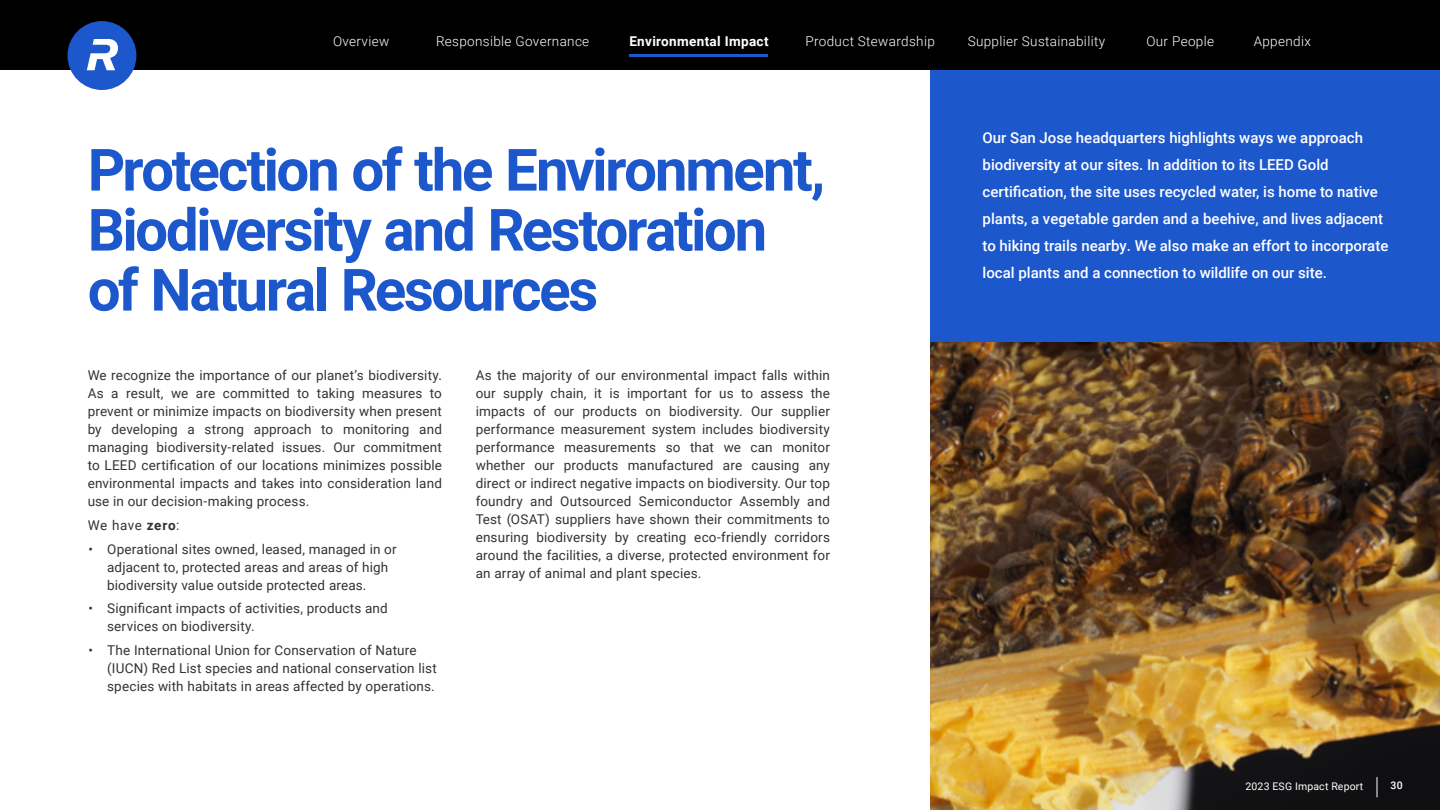
<style>
.page{position:relative;width:1440px;height:810px;background:#fff}
.page>*{position:absolute;margin:0;border:0;box-sizing:border-box;transform-origin:0 0}
.Infographic_Big_Number{font:700 58.35px/60px "Roboto";letter-spacing:-.04em;color:#1d57cc}
.Cover_H1{font:500 15px/27px "Roboto";color:#fff}
.BODY{font:13.5px/18px "Roboto";letter-spacing:.01em;color:#333}
.t1{font:300 13.5px "Roboto";letter-spacing:.025em;color:#fff}
.t2{font:700 13.5px "Roboto";letter-spacing:.025em;color:#fff}
.BODY-2{font:10.5px "Roboto";letter-spacing:.015em;color:#fff}
.NAVIGATION{font:500 10.5px "Roboto";color:#fff}
.s1{font-weight:700}
</style>
<div class="page">
<div style="left:0;top:0;width:1440px;height:70px;background:#000"></div>
<svg style="left:68px;top:21px;width:68px;height:69px"></svg>
<hr style="left:630px;top:54px;width:138px;height:2px;background:#1d57cc">
<img style="left:930px;top:342px;width:510px;height:468px">
<div style="left:930px;top:70px;width:510px;height:272px;background:#1d57cc"></div>
<svg style="left:1377px;top:777px;width:1px;height:20px"></svg>
<p class="t1" style="left:333px;top:32px;width:58px">Overview</p>
<p class="t1" style="left:436px;top:32px;width:155px">Responsible Governance</p>
<p class="t2" style="left:629px;top:32px;width:141px">Environmental Impact</p>
<p class="t1" style="left:806px;top:32px;width:131px">Product Stewardship</p>
<p class="t1" style="left:968px;top:32px;width:139px">Supplier Sustainability</p>
<p class="t1" style="left:1146px;top:32px;width:69px">Our People</p>
<p class="t1" style="left:1254px;top:32px;width:59px">Appendix</p>
<p class="Infographic_Big_Number" style="left:88px;top:138px;width:739px">Protection of the Environment,<br>Biodiversity and Restoration of Natural Resources</p>
<p class="BODY" style="left:88px;top:366px;width:356px;text-align:justify">We recognize the importance of our planet’s biodiversity.<br>As a result, we are committed to taking measures to prevent or minimize impacts on biodiversity when present by developing a strong approach to monitoring and managing biodiversity-related issues. Our commitment to LEED certification of our locations minimizes possible environmental impacts and takes into consideration land use in our decision-making process.</p>
<p class="BODY" style="left:88px;top:516px;width:93px">We have <span class="s1">zero</span>:</p>
<p class="BODY" style="left:107px;top:540px;width:291px;text-indent:-19px">• Operational sites owned, leased, managed in or adjacent to, protected areas and areas of high biodiversity value outside protected areas.</p>
<p class="BODY" style="left:107px;top:599px;width:282px;text-indent:-19px">• Significant impacts of activities, products and services on biodiversity.</p>
<p class="BODY" style="left:107px;top:640px;width:331px;text-indent:-19px">• The International Union for Conservation of Nature (IUCN) Red List species and national conservation list species with habitats in areas affected by operations.</p>
<p class="BODY" style="left:476px;top:366px;width:356px;text-align:justify">As the majority of our environmental impact falls within our supply chain, it is important for us to assess the impacts of our products on biodiversity. Our supplier performance measurement system includes biodiversity performance measurements so that we can monitor whether our products manufactured are causing any direct or indirect negative impacts on biodiversity. Our top foundry and Outsourced Semiconductor Assembly and Test (OSAT) suppliers have shown their commitments to ensuring biodiversity by creating eco-friendly corridors around the facilities, a diverse, protected environment for an array of animal and plant species.</p>
<p class="Cover_H1" style="left:983px;top:124px;width:407px">Our San Jose headquarters highlights ways we approach biodiversity at our sites. In addition to its LEED Gold certification, the site uses recycled water, is home to native plants, a vegetable garden and a beehive, and lives adjacent to hiking trails nearby. We also make an effort to incorporate local plants and a connection to wildlife on our site.</p>
<p class="BODY-2" style="left:1246px;top:778px;width:119px">2023 ESG Impact Report</p>
<p class="NAVIGATION" style="left:1390px;top:778px;width:14px">30</p>
</div>
